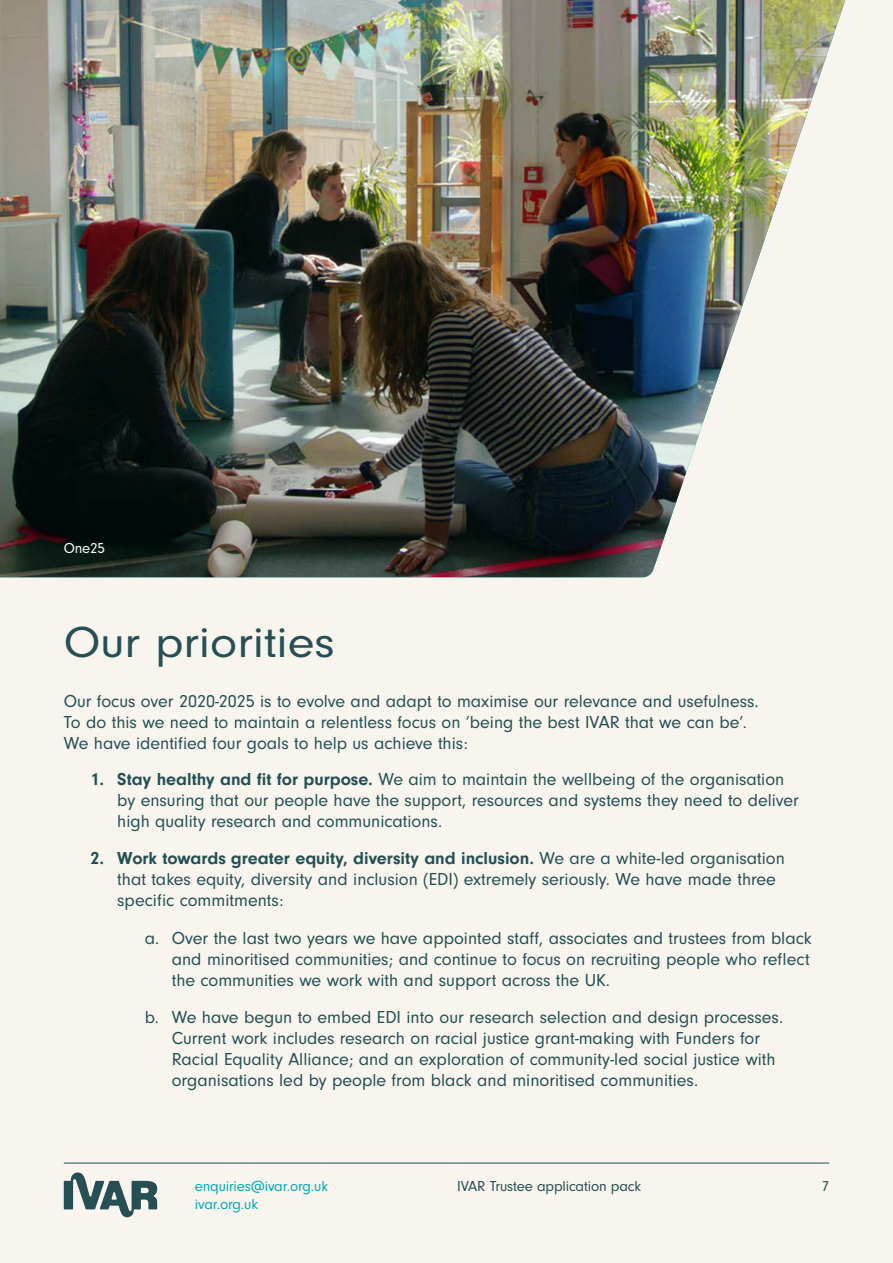
<style>
.page{position:relative;width:893px;height:1263px;background:#f8f4ee}
.page>*{position:absolute;margin:0;border:0;box-sizing:border-box;transform-origin:0 0}
.t1{font:45px "Neuzeit Gro";color:#264f54;scale:1.1 1}
.t2{font:18px/21px "Neuzeit Gro";color:#245053}
.t3{font:15px "Neuzeit Gro";letter-spacing:-.01em;color:#00abb5}
.t4{font:15px "Neuzeit Gro";letter-spacing:-.01em;color:#264f54}
.t5{font:15px "Neuzeit Gro";letter-spacing:-.01em;color:#fff}
.s1{font-weight:700}
</style>
<div class="page">
<svg style="left:64px;top:1172px;width:93px;height:45px"></svg>
<hr style="left:64px;top:1163px;width:765px;height:1px;background:#245053">
<img style="left:0;top:0;width:845px;height:577px">
<p class="t5" style="left:64px;top:540px;width:43px">One25</p>
<h1 class="t1" style="left:64px;top:618px;width:248px">Our priorities</h1>
<p class="t2" style="left:64px;top:691px;width:696px">Our focus over 2020-2025 is to evolve and adapt to maximise our relevance and usefulness.<br>To do this we need to maintain a relentless focus on ‘being the best IVAR that we can be’.<br>We have identified four goals to help us achieve this:</p>
<p class="t2" style="left:117px;top:769px;width:683px;text-indent:-27px"><span class="s1">1. Stay healthy and fit for purpose.</span> We aim to maintain the wellbeing of the organisation by ensuring that our people have the support, resources and systems they need to deliver high quality research and communications.</p>
<p class="t2" style="left:117px;top:848px;width:669px;text-indent:-27px"><span class="s1">2. Work towards greater equity, diversity and inclusion.</span> We are a white-led organisation that takes equity, diversity and inclusion (EDI) extremely seriously. We have made three specific commitments:</p>
<p class="t2" style="left:172px;top:928px;width:642px;text-indent:-27px">a. Over the last two years we have appointed staff, associates and trustees from black and minoritised communities; and continue to focus on recruiting people who reflect the communities we work with and support across the UK.</p>
<p class="t2" style="left:172px;top:1007px;width:613px;text-indent:-27px">b. We have begun to embed EDI into our research selection and design processes.<br>Current work includes research on racial justice grant-making with Funders for Racial Equality Alliance; and an exploration of community-led social justice with organisations led by people from black and minoritised communities.</p>
<p class="t3" style="left:195px;top:1178px;width:135px">enquiries@ivar.org.uk</p>
<p class="t4" style="left:457px;top:1178px;width:185px">IVAR Trustee application pack</p>
<p class="t3" style="left:195px;top:1196px;width:65px">ivar.org.uk</p>
<p class="t4" style="left:822px;top:1178px;width:9px">7</p>
</div>
